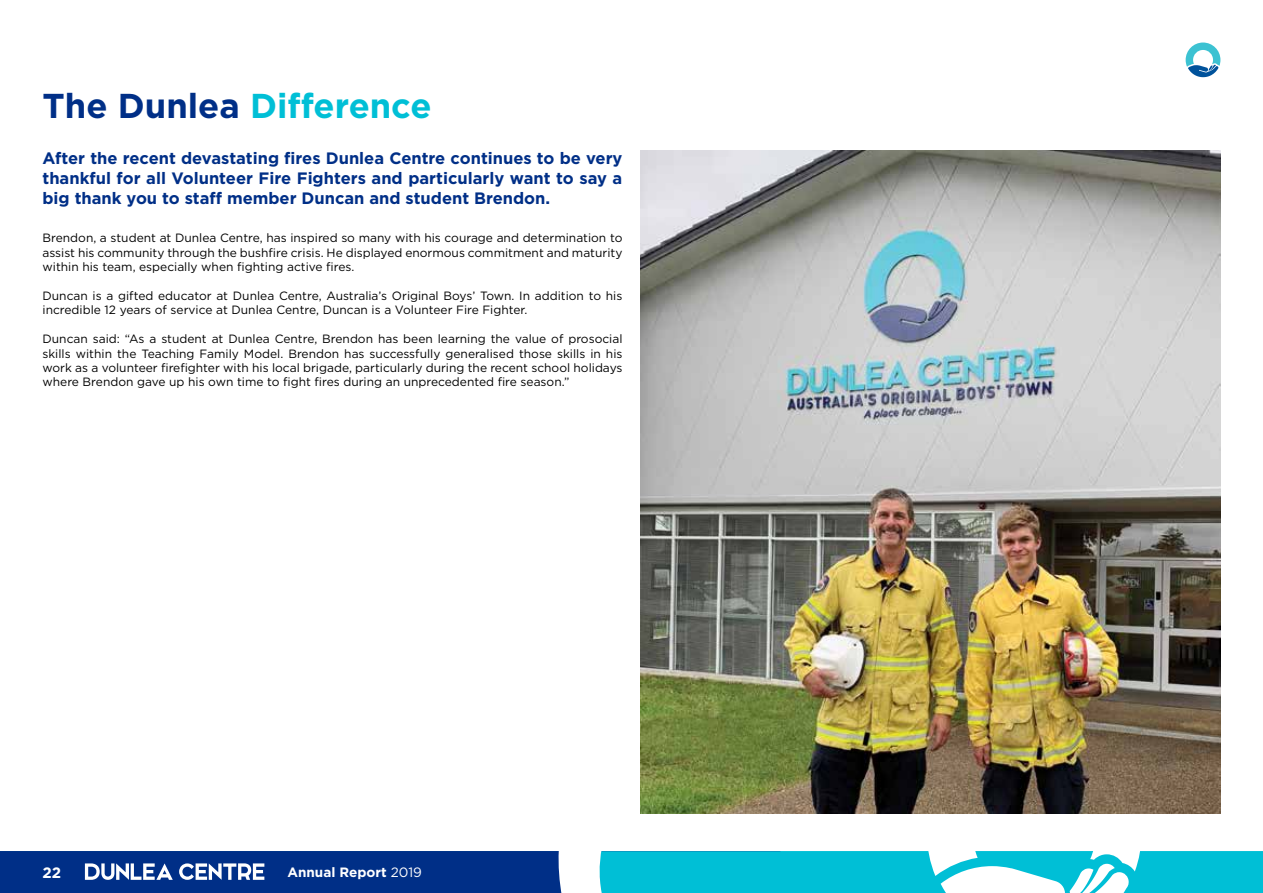
<style>
.page{position:relative;width:1263px;height:893px;background:#fff}
.page>*{position:absolute;margin:0;border:0;box-sizing:border-box;transform-origin:0 0}
.t1{font:700 34.5px "Gotham HTF";color:#00bfd6}
.t2{font:700 16.5px/19.8px "Gotham HTF";color:#002f87;text-align:justify}
.t3{font:700 15px "Gotham HTF";color:#fff}
.t4{font:700 13.5px "Gotham HTF";color:#fff}
.t5{font:12px/14.4px "Gotham HTF";color:#000;text-align:justify}
.s1{color:#002f87}
.s2{font-weight:400}
</style>
<div class="page">
<div style="left:623px;top:851px;width:640px;height:42px;background:#00bfd6"></div>
<svg style="left:0;top:851px;width:623px;height:42px;background:#1e4d98"></svg>
<svg style="left:927px;top:851px;width:214px;height:42px"></svg>
<svg style="left:1185px;top:43px;width:35px;height:34px"></svg>
<img style="left:640px;top:150px;width:580px;height:664px">
<h1 class="t1" style="left:43px;top:86px;width:391px"><span class="s1">The Dunlea</span> Difference</h1>
<h2 class="t2" style="left:43px;top:148px;width:581px">After the recent devastating fires Dunlea Centre continues to be very thankful for all Volunteer Fire Fighters and particularly want to say a big thank you to staff member Duncan and student Brendon.</h2>
<p class="t5" style="left:43px;top:231px;width:581px">Brendon, a student at Dunlea Centre, has inspired so many with his courage and determination to assist his community through the bushfire crisis. He displayed enormous commitment and maturity within his team, especially when fighting active fires.</p>
<p class="t5" style="left:43px;top:288px;width:581px">Duncan is a gifted educator at Dunlea Centre, Australia’s Original Boys’ Town. In addition to his incredible 12 years of service at Dunlea Centre, Duncan is a Volunteer Fire Fighter.</p>
<p class="t5" style="left:43px;top:332px;width:581px">Duncan said: “As a student at Dunlea Centre, Brendon has been learning the value of prosocial skills within the Teaching Family Model. Brendon has successfully generalised those skills in his work as a volunteer firefighter with his local brigade, particularly during the recent school holidays where Brendon gave up his own time to fight fires during an unprecedented fire season.”</p>
<p class="t3" style="left:42px;top:864px;width:20px">22</p>
<p class="t4" style="left:287px;top:864px;width:136px">Annual Report <span class="s2">2019</span></p>
</div>
